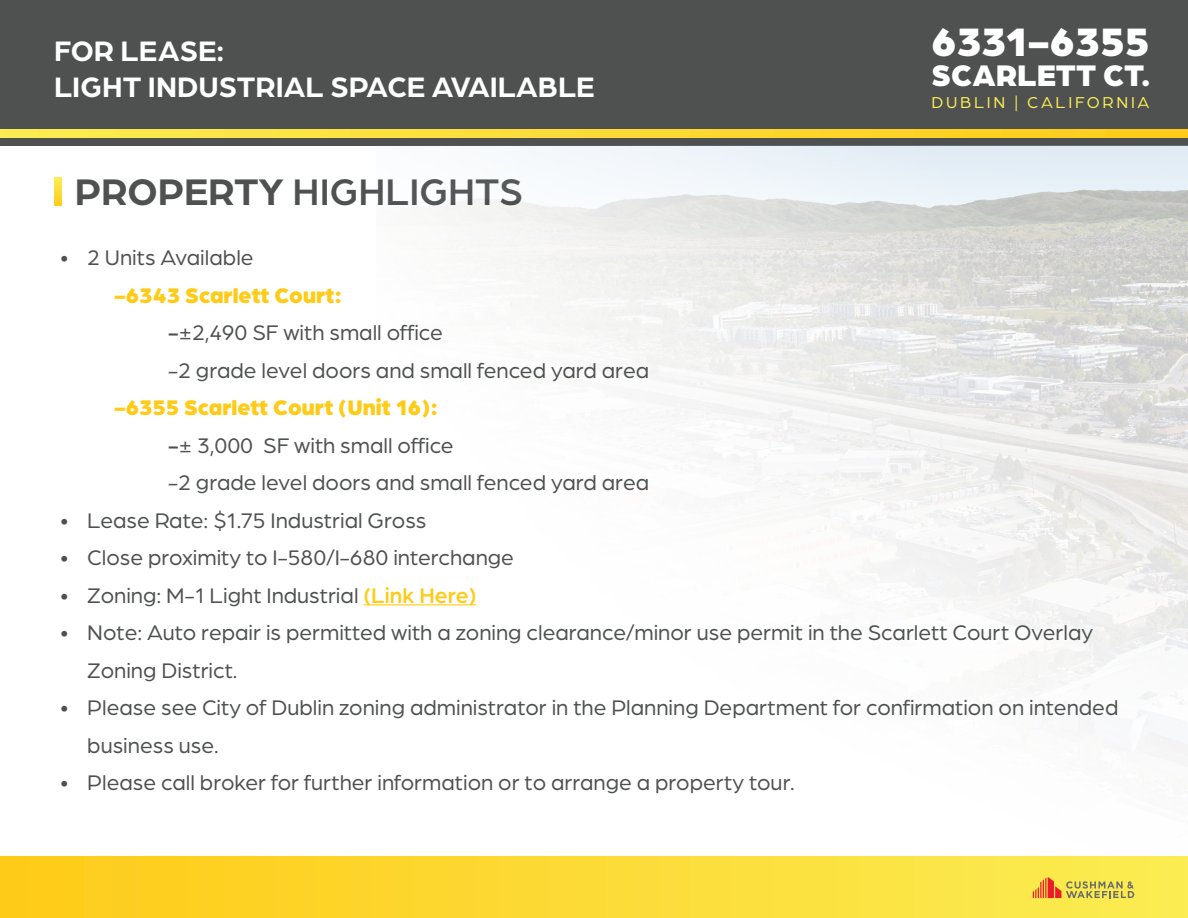
<style>
.page{position:relative;width:1188px;height:918px;background:#fff}
.page>*{position:absolute;margin:0;border:0;box-sizing:border-box;transform-origin:0 0}
.t1{font:900 42.3px "Arboria";color:#fff}
.t2{font:500 39.45px "Arboria";color:#4f5151}
.t3{font:900 31.65px "Arboria";color:#fff}
.t4{font:700 30px/36px "Arboria";color:#fff}
.t5{font:22.5px/37.5px "Arboria";color:#4f5151}
.t6{font:900 22.5px "Arboria";color:#fecb17}
.t7{font:16.8px "Arboria";letter-spacing:.16em;color:#fbed53}
.s1{font-weight:700}
.s2{font-weight:500}
.s3{font-weight:500;color:#fecb17}
</style>
<div class="page">
<div style="left:0;top:0;width:1188px;height:146px;background:#4f5151"></div>
<svg style="left:0;top:130px;width:1188px;height:7px"></svg>
<div style="left:0;top:857px;width:1188px;height:61px;background:linear-gradient(to right,#feca18,#faed53)"></div>
<svg style="left:54px;top:177px;width:7px;height:29px"></svg>
<svg style="left:1033px;top:877px;width:101px;height:21px"></svg>
<img style="left:376px;top:146px;width:812px;height:711px">
<hr style="left:364px;top:604px;width:112px;height:1px;background:#fecb17">
<h3 class="t4" style="left:54px;top:31px;width:542px">FOR LEASE:<br>LIGHT INDUSTRIAL SPACE AVAILABLE</h3>
<h2 class="t2" style="left:75px;top:166px;width:450px"><span class="s1">PROPERTY</span> HIGHLIGHTS</h2>
<h1 class="t1" style="left:931px;top:12px;width:220px">6331-6355</h1>
<h3 class="t3" style="left:932px;top:52px;width:220px">SCARLETT CT.</h3>
<p class="t7" style="left:931px;top:92px;width:220px">DUBLIN | CALIFORNIA</p>
<p class="t5" style="left:60px;top:238px;width:195px">• 2 Units Available</p>
<p class="t6" style="left:114px;top:279px;width:229px">-6343 Scarlett Court:</p>
<p class="t5" style="left:168px;top:313px;width:276px"><span class="s2">-</span>±2,490 SF with small office</p>
<p class="t5" style="left:168px;top:350px;width:482px">-2 grade level doors and small fenced yard area</p>
<p class="t6" style="left:114px;top:391px;width:325px">-6355 Scarlett Court (Unit 16):</p>
<p class="t5" style="left:168px;top:425px;width:287px"><span class="s2">-</span>± 3,000 SF with small office</p>
<p class="t5" style="left:168px;top:463px;width:482px">-2 grade level doors and small fenced yard area</p>
<p class="t5" style="left:60px;top:500px;width:368px">• Lease Rate: $1.75 Industrial Gross</p>
<p class="t5" style="left:60px;top:538px;width:455px">• Close proximity to I-580/I-680 interchange</p>
<p class="t5" style="left:60px;top:575px;width:418px">• Zoning: M-1 Light Industrial <span class="s3">(Link Here)</span></p>
<p class="t5" style="left:87px;top:613px;width:1007px;text-indent:-27px">• Note: Auto repair is permitted with a zoning clearance/minor use permit in the Scarlett Court Overlay<br>Zoning District.</p>
<p class="t5" style="left:87px;top:688px;width:1033px;text-indent:-27px">• Please see City of Dublin zoning administrator in the Planning Department for confirmation on intended business use.</p>
<p class="t5" style="left:60px;top:763px;width:736px">• Please call broker for further information or to arrange a property tour.</p>
</div>
